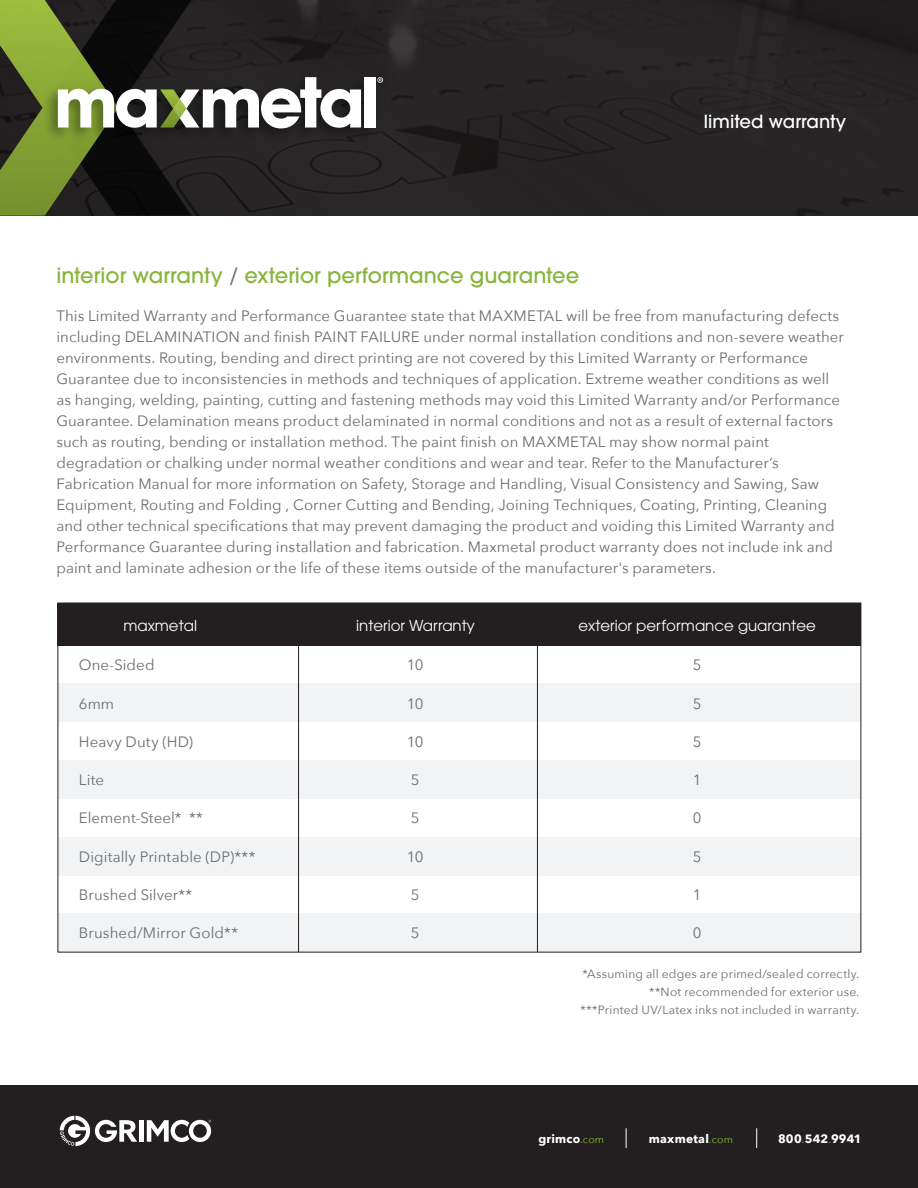
<style>
.page{position:relative;width:918px;height:1188px;background:#fff}
.page>*{position:absolute;margin:0;border:0;box-sizing:border-box;transform-origin:0 0}
.t1{font:500 21px "ITC Avant Garde Pro";color:#87b53b}
.t2{font:500 18px "ITC Avant Garde Pro";letter-spacing:.005em;color:#fff}
.t3{font:15px/21px "Avenir Next";letter-spacing:.005em;color:#6c6d70}
.t4{font:15px "ITC Avant Garde Pro";color:#fff}
.t5{font:12px/18px "Avenir Next";letter-spacing:.015em;color:#6c6d70;text-align:right}
.t6{font:700 12px "Avenir Next";letter-spacing:.02em;color:#fff}
.s1{font-weight:400;color:#6c6d70}
.s2{font-weight:400;font-size:10.5px;color:#87b53b}
.s3{font-weight:400;color:#87b53b}
</style>
<div class="page">
<div style="left:0;top:0;width:918px;height:216px;background:#272425"></div>
<div style="left:58px;top:684px;width:803px;height:38px;background:#f2f3f4"></div>
<div style="left:58px;top:760px;width:803px;height:39px;background:#f2f3f4"></div>
<div style="left:58px;top:837px;width:803px;height:38px;background:#f2f3f4"></div>
<div style="left:58px;top:914px;width:803px;height:38px;background:#f2f3f4"></div>
<hr style="left:298px;top:603px;width:1px;height:349px;background:#231f20">
<hr style="left:537px;top:603px;width:1px;height:349px;background:#231f20">
<div style="left:58px;top:603px;width:803px;height:42px;background:#231f20"></div>
<div style="left:0;top:1085px;width:918px;height:103px;background:#231f20"></div>
<svg style="left:756px;top:1128px;width:1px;height:20px"></svg>
<svg style="left:626px;top:1128px;width:1px;height:20px"></svg>
<div style="left:139px;top:1120px;width:5px;height:22px;background:#fff"></div>
<svg style="left:147px;top:1120px;width:64px;height:22px"></svg>
<svg style="left:60px;top:1116px;width:77px;height:30px"></svg>
<img style="left:361px;top:77px;width:30px;height:62px">
<div style="left:365px;top:77px;width:11px;height:51px;background:#fff"></div>
<svg style="left:377px;top:77px;width:6px;height:6px"></svg>
<svg style="left:0;top:0;width:361px;height:215px"></svg>
<p class="t2" style="left:704px;top:109px;width:144px">limited warranty</p>
<h1 class="t1" style="left:56px;top:262px;width:524px">interior warranty <span class="s1">/</span> exterior performance guarantee</h1>
<p class="t3" style="left:56px;top:305px;width:789px">This Limited Warranty and Performance Guarantee state that MAXMETAL will be free from manufacturing defects including DELAMINATION and finish PAINT FAILURE under normal installation conditions and non-severe weather environments. Routing, bending and direct printing are not covered by this Limited Warranty or Performance Guarantee due to inconsistencies in methods and techniques of application. Extreme weather conditions as well as hanging, welding, painting, cutting and fastening methods may void this Limited Warranty and/or Performance Guarantee. Delamination means product delaminated in normal conditions and not as a result of external factors such as routing, bending or installation method. The paint finish on MAXMETAL may show normal paint degradation or chalking under normal weather conditions and wear and tear. Refer to the Manufacturer’s Fabrication Manual for more information on Safety, Storage and Handling, Visual Consistency and Sawing, Saw Equipment, Routing and Folding , Corner Cutting and Bending, Joining Techniques, Coating, Printing, Cleaning and other technical specifications that may prevent damaging the product and voiding this Limited Warranty and Performance Guarantee during installation and fabrication. Maxmetal product warranty does not include ink and paint and laminate adhesion or the life of these items outside of the manufacturer's parameters.</p>
<p class="t4" style="left:123px;top:616px;width:75px">maxmetal</p>
<p class="t4" style="left:356px;top:616px;width:120px">interior Warranty</p>
<p class="t4" style="left:578px;top:616px;width:239px">exterior performance guarantee</p>
<p class="t3" style="left:79px;top:654px;width:77px">One-Sided</p>
<p class="t3" style="left:79px;top:692px;width:37px">6mm</p>
<p class="t3" style="left:79px;top:730px;width:116px">Heavy Duty (HD)</p>
<p class="t3" style="left:79px;top:769px;width:27px">Lite</p>
<p class="t3" style="left:79px;top:807px;width:126px">Element-Steel* **</p>
<p class="t3" style="left:79px;top:845px;width:178px">Digitally Printable (DP)***</p>
<p class="t3" style="left:79px;top:883px;width:115px">Brushed Silver**</p>
<p class="t3" style="left:79px;top:922px;width:161px">Brushed/Mirror Gold**</p>
<p class="t3" style="left:407px;top:654px;width:18px">10</p>
<p class="t3" style="left:407px;top:692px;width:18px">10</p>
<p class="t3" style="left:407px;top:730px;width:18px">10</p>
<p class="t3" style="left:411px;top:769px;width:10px">5</p>
<p class="t3" style="left:411px;top:807px;width:10px">5</p>
<p class="t3" style="left:407px;top:845px;width:18px">10</p>
<p class="t3" style="left:411px;top:883px;width:10px">5</p>
<p class="t3" style="left:411px;top:922px;width:10px">5</p>
<p class="t3" style="left:693px;top:654px;width:10px">5</p>
<p class="t3" style="left:693px;top:692px;width:10px">5</p>
<p class="t3" style="left:693px;top:730px;width:10px">5</p>
<p class="t3" style="left:693px;top:769px;width:10px">1</p>
<p class="t3" style="left:693px;top:807px;width:10px">0</p>
<p class="t3" style="left:693px;top:845px;width:10px">5</p>
<p class="t3" style="left:693px;top:883px;width:10px">1</p>
<p class="t3" style="left:693px;top:922px;width:10px">0</p>
<p class="t5" style="left:581px;top:964px;width:280px">*Assuming all edges are primed/sealed correctly. **Not recommended for exterior use.<br>***Printed UV/Latex inks not included in warranty.</p>
<p class="t6" style="left:538px;top:1129px;width:67px">grimco<span class="s2">.com</span></p>
<p class="t6" style="left:649px;top:1129px;width:86px">maxmetal<span class="s2">.com</span></p>
<p class="t6" style="left:778px;top:1129px;width:85px">800<span class="s3">.</span>542<span class="s3">.</span>9941</p>
</div>
